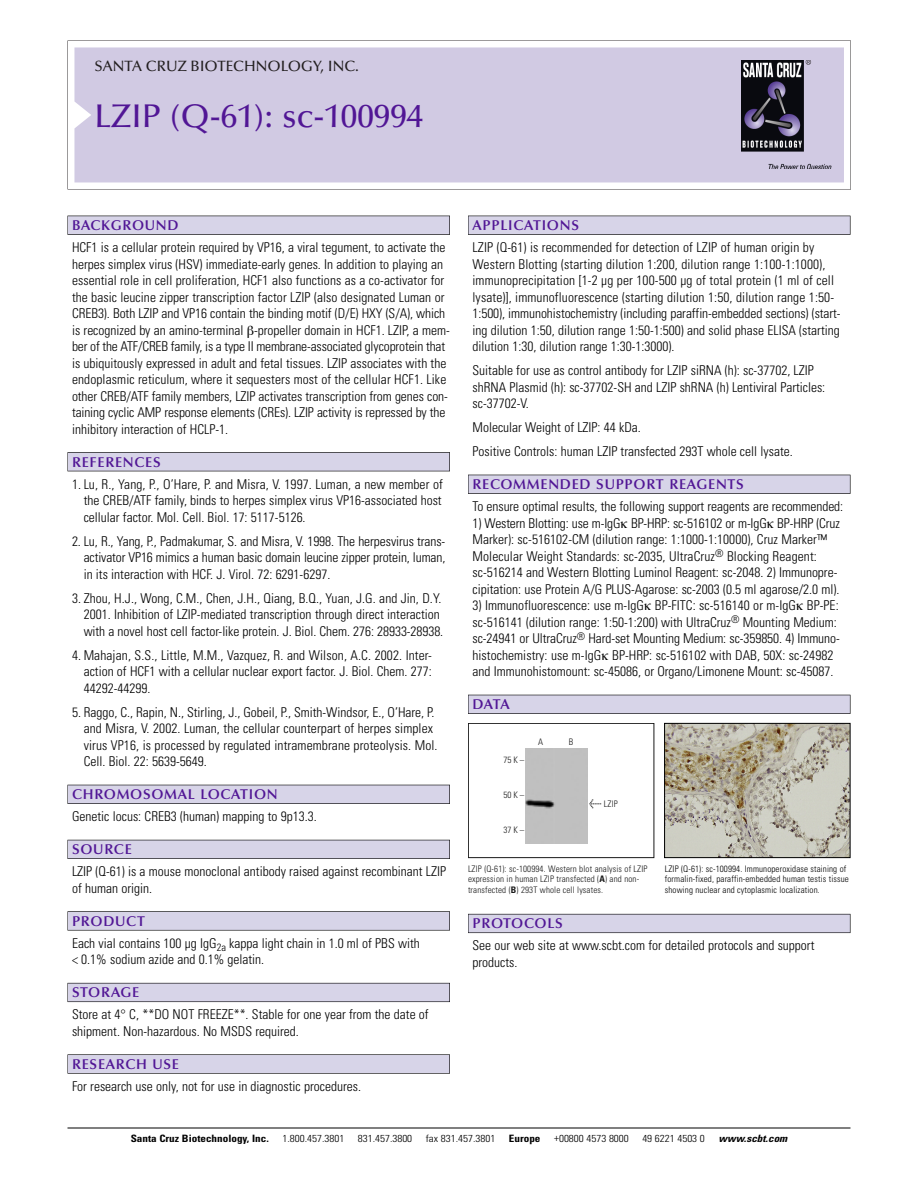
<style>
.page{position:relative;width:918px;height:1188px;background:#fff}
.page>*{position:absolute;margin:0;border:0;box-sizing:border-box;transform-origin:0 0}
.t1{font:500 33px "Optima";color:#511695}
.t2{font:500 15px "Optima";color:#231f20}
.t3{font:600 14.25px "Optima";letter-spacing:.05em;color:#511695}
.t4{font:300 condensed 13.5px/16.5px "Univers";color:#000}
.t5{font:300 condensed 10.2px "Univers";color:#000;scale:1.1 1}
.t6{font:700 condensed 10.2px "Univers";color:#000;scale:1.1 1}
.t7{font:italic 700 condensed 10.2px "Univers";color:#000;scale:1.1 1}
.t8{font:300 condensed 9px/10.5px "Univers";letter-spacing:.015em;color:#191919}
.t9{font:300 condensed 9px/10.5px "Univers";letter-spacing:.015em;color:#000}
.s1{font-family:"Meta Plus";font-weight:400;font-stretch:normal;font-size:10.5px}
.s2{font-weight:700}
</style>
<div class="page">
<svg style="left:74px;top:41px;width:777px;height:148px"></svg>
<div style="left:74px;top:47px;width:770px;height:135px;background:#d1cae3"></div>
<img style="left:741px;top:60px;width:90px;height:108px">
<div style="left:68px;top:216px;width:382px;height:19px;background:#535256"></div>
<div style="left:68px;top:216px;width:381px;height:18px;background:#d7d4e8"></div>
<div style="left:68px;top:452px;width:382px;height:19px;background:#515155"></div>
<div style="left:68px;top:453px;width:381px;height:18px;background:#d7d4e8"></div>
<div style="left:68px;top:785px;width:382px;height:19px;background:#515057"></div>
<div style="left:68px;top:785px;width:381px;height:18px;background:#d7d4e8"></div>
<div style="left:68px;top:840px;width:382px;height:19px;background:#535259"></div>
<div style="left:68px;top:840px;width:381px;height:18px;background:#d7d4e8"></div>
<svg style="left:68px;top:911px;width:382px;height:20px"></svg>
<div style="left:68px;top:912px;width:381px;height:18px;background:#d7d4e8"></div>
<div style="left:68px;top:983px;width:382px;height:19px;background:#64626c"></div>
<div style="left:68px;top:983px;width:381px;height:18px;background:#d7d4e8"></div>
<div style="left:68px;top:1054px;width:382px;height:20px;background:#636364"></div>
<div style="left:68px;top:1055px;width:381px;height:18px;background:#d7d4e8"></div>
<div style="left:468px;top:216px;width:382px;height:19px;background:#535256"></div>
<div style="left:468px;top:216px;width:382px;height:18px;background:#d7d4e8"></div>
<div style="left:468px;top:475px;width:382px;height:19px;background:#525156"></div>
<div style="left:468px;top:475px;width:382px;height:18px;background:#d7d4e8"></div>
<div style="left:468px;top:695px;width:382px;height:19px;background:#515057"></div>
<div style="left:468px;top:695px;width:382px;height:18px;background:#d7d4e8"></div>
<div style="left:468px;top:914px;width:382px;height:19px;background:#64626c"></div>
<div style="left:468px;top:914px;width:382px;height:18px;background:#d7d4e8"></div>
<hr style="left:68px;top:1128px;width:782px;height:1px;background:#000">
<img style="left:666px;top:725px;width:182px;height:131px">
<div style="left:664px;top:723px;width:186px;height:135px;border:1px solid #000"></div>
<div style="left:468px;top:723px;width:186px;height:135px;border:1px solid #191919"></div>
<div style="left:525px;top:748px;width:62px;height:95px;background:#c0c0c0"></div>
<p class="t2" style="left:94px;top:60px;width:266px">SANTA CRUZ BIOTECHNOLOGY, INC.</p>
<p class="t1" style="left:94px;top:102px;width:330px">LZIP (Q-61): sc-100994</p>
<p class="t3" style="left:72px;top:219px;width:108px">BACKGROUND</p>
<p class="t4" style="left:72px;top:240px;width:379px">HCF1 is a cellular protein required by VP16, a viral tegument, to activate the herpes simplex virus (HSV) immediate-early genes. In addition to playing an essential role in cell proliferation, HCF1 also functions as a co-activator for the basic leucine zipper transcription factor LZIP (also designated Luman or CREB3). Both LZIP and VP16 contain the binding motif (D/E) HXY (S/A), which is recognized by an amino-terminal -propeller domain in HCF1. LZIP, a mem&shy;ber of the ATF/CREB family, is a type II membrane-associated glycoprotein that is ubiquitously expressed in adult and fetal tissues. LZIP associates with the endoplasmic reticulum, where it sequesters most of the cellular HCF1. Like other CREB/ATF family members, LZIP activates transcription from genes con&shy;taining cyclic AMP response elements (CREs). LZIP activity is repressed by the inhibitory interaction of HCLP-1.</p>
<p class="t3" style="left:72px;top:456px;width:90px">REFERENCES</p>
<p class="t4" style="left:84px;top:477px;width:361px;text-align:justify;text-indent:-12px">1. Lu, R., Yang, P., O’Hare, P. and Misra, V. 1997. Luman, a new member of the CREB/ATF family, binds to herpes simplex virus VP16-associated host cellular factor. Mol. Cell. Biol. 17: 5117-5126.</p>
<p class="t4" style="left:84px;top:534px;width:363px;text-align:justify;text-indent:-12px">2. Lu, R., Yang, P., Padmakumar, S. and Misra, V. 1998. The herpesvirus trans&shy;activator VP16 mimics a human basic domain leucine zipper protein, luman, in its interaction with HCF. J. Virol. 72: 6291-6297.</p>
<p class="t4" style="left:84px;top:591px;width:361px;text-indent:-12px">3. Zhou, H.J., Wong, C.M., Chen, J.H., Qiang, B.Q., Yuan, J.G. and Jin, D.Y.<br>2001. Inhibition of LZIP-mediated transcription through direct interaction with a novel host cell factor-like protein. J. Biol. Chem. 276: 28933-28938.</p>
<p class="t4" style="left:84px;top:648px;width:350px;text-align:justify;text-indent:-12px">4. Mahajan, S.S., Little, M.M., Vazquez, R. and Wilson, A.C. 2002. Inter&shy;action of HCF1 with a cellular nuclear export factor. J. Biol. Chem. 277:<br>44292-44299.</p>
<p class="t4" style="left:84px;top:705px;width:355px;text-indent:-12px">5. Raggo, C., Rapin, N., Stirling, J., Gobeil, P., Smith-Windsor, E., O’Hare, P. and Misra, V. 2002. Luman, the cellular counterpart of herpes simplex virus VP16, is processed by regulated intramembrane proteolysis. Mol.<br>Cell. Biol. 22: 5639-5649.</p>
<p class="t3" style="left:72px;top:788px;width:207px">CHROMOSOMAL LOCATION</p>
<p class="t4" style="left:72px;top:810px;width:246px">Genetic locus: CREB3 (human) mapping to 9p13.3.</p>
<p class="t3" style="left:72px;top:843px;width:61px">SOURCE</p>
<p class="t4" style="left:72px;top:865px;width:376px">LZIP (Q-61) is a mouse monoclonal antibody raised against recombinant LZIP of human origin.</p>
<p class="t3" style="left:72px;top:915px;width:74px">PRODUCT</p>
<p class="t4" style="left:72px;top:936px;width:349px">Each vial contains 100 µg IgG<sub>2a</sub> kappa light chain in 1.0 ml of PBS with &lt; 0.1% sodium azide and 0.1% gelatin.</p>
<p class="t3" style="left:72px;top:987px;width:69px">STORAGE</p>
<p class="t4" style="left:72px;top:1008px;width:358px">Store at 4° C, **DO NOT FREEZE**. Stable for one year from the date of shipment. Non-hazardous. No MSDS required.</p>
<p class="t3" style="left:72px;top:1058px;width:109px">RESEARCH USE</p>
<p class="t4" style="left:72px;top:1079px;width:291px">For research use only, not for use in diagnostic procedures.</p>
<p class="t3" style="left:473px;top:219px;width:108px">APPLICATIONS</p>
<p class="t4" style="left:473px;top:240px;width:370px">LZIP (Q-61) is recommended for detection of LZIP of human origin by Western Blotting (starting dilution 1:200, dilution range 1:100-1:1000), immunoprecipitation [1-2 µg per 100-500 µg of total protein (1 ml of cell lysate)], immunofluorescence (starting dilution 1:50, dilution range 1:50- 1:500), immunohistochemistry (including paraffin-embedded sections) (start&shy;ing dilution 1:50, dilution range 1:50-1:500) and solid phase ELISA (starting dilution 1:30, dilution range 1:30-1:3000).</p>
<p class="t4" style="left:473px;top:363px;width:354px">Suitable for use as control antibody for LZIP siRNA (h): sc-37702, LZIP shRNA Plasmid (h): sc-37702-SH and LZIP shRNA (h) Lentiviral Particles: sc-37702-V.</p>
<p class="t4" style="left:473px;top:420px;width:170px">Molecular Weight of LZIP: 44 kDa.</p>
<p class="t4" style="left:473px;top:444px;width:322px">Positive Controls: human LZIP transfected 293T whole cell lysate.</p>
<p class="t3" style="left:473px;top:478px;width:273px">RECOMMENDED SUPPORT REAGENTS</p>
<p class="t4" style="left:473px;top:499px;width:372px">To ensure optimal results, the following support reagents are recommended:</p>
<p class="t4" style="left:473px;top:516px;width:369px">1) Western Blotting: use m-IgG BP-HRP: sc-516102 or m-IgG BP-HRP (Cruz Marker): sc-516102-CM (dilution range: 1:1000-1:10000), Cruz Marker™ Molecular Weight Standards: sc-2035, UltraCruz<sup>®</sup> Blocking Reagent: sc-516214 and Western Blotting Luminol Reagent: sc-2048. 2) Immunopre&shy;cipitation: use Protein A/G PLUS-Agarose: sc-2003 (0.5 ml agarose/2.0 ml).</p>
<p class="t4" style="left:473px;top:598px;width:369px">3) Immunofluorescence: use m-IgG BP-FITC: sc-516140 or m-IgG BP-PE: sc-516141 (dilution range: 1:50-1:200) with UltraCruz<sup>®</sup> Mounting Medium: sc-24941 or UltraCruz<sup>®</sup> Hard-set Mounting Medium: sc-359850. 4) Immuno&shy;histochemistry: use m-IgG BP-HRP: sc-516102 with DAB, 50X: sc-24982 and Immunohistomount: sc-45086, or Organo/Limonene Mount: sc-45087.</p>
<p class="t3" style="left:473px;top:698px;width:39px">DATA</p>
<p class="t8" style="left:503px;top:756px;width:22px">75 K –</p>
<p class="t8" style="left:503px;top:791px;width:22px">50 K –</p>
<p class="t8" style="left:503px;top:825px;width:22px">37 K –</p>
<p class="t8" style="left:538px;top:737px;width:7px">A</p>
<p class="t8" style="left:569px;top:737px;width:6px">B</p>
<p class="t8" style="left:589px;top:800px;width:30px"><span class="s1">&lt;</span> LZIP</p>
<p class="t8" style="left:468px;top:864px;width:181px">LZIP (Q-61): sc-100994. Western blot analysis of LZIP expression in human LZIP transfected (<span class="s2">A</span>) and non&shy;transfected (<span class="s2">B</span>) 293T whole cell lysates.</p>
<p class="t9" style="left:665px;top:864px;width:185px">LZIP (Q-61): sc-100994. Immunoperoxidase staining of formalin-fixed, paraffin-embedded human testis tissue showing nuclear and cytoplasmic localization.</p>
<p class="t3" style="left:473px;top:918px;width:92px">PROTOCOLS</p>
<p class="t4" style="left:473px;top:939px;width:343px">See our web site at www.scbt.com for detailed protocols and support products.</p>
<p class="t6" style="left:131px;top:1135px;width:127px">Santa Cruz Biotechnology, Inc.</p>
<p class="t5" style="left:282px;top:1135px;width:58px">1.800.457.3801</p>
<p class="t5" style="left:358px;top:1135px;width:51px">831.457.3800</p>
<p class="t5" style="left:426px;top:1135px;width:65px">fax 831.457.3801</p>
<p class="t6" style="left:509px;top:1135px;width:30px">Europe</p>
<p class="t5" style="left:554px;top:1135px;width:69px">+00800 4573 8000</p>
<p class="t5" style="left:642px;top:1135px;width:58px">49 6221 4503 0</p>
<p class="t7" style="left:719px;top:1135px;width:66px">www.scbt.com</p>
</div>
